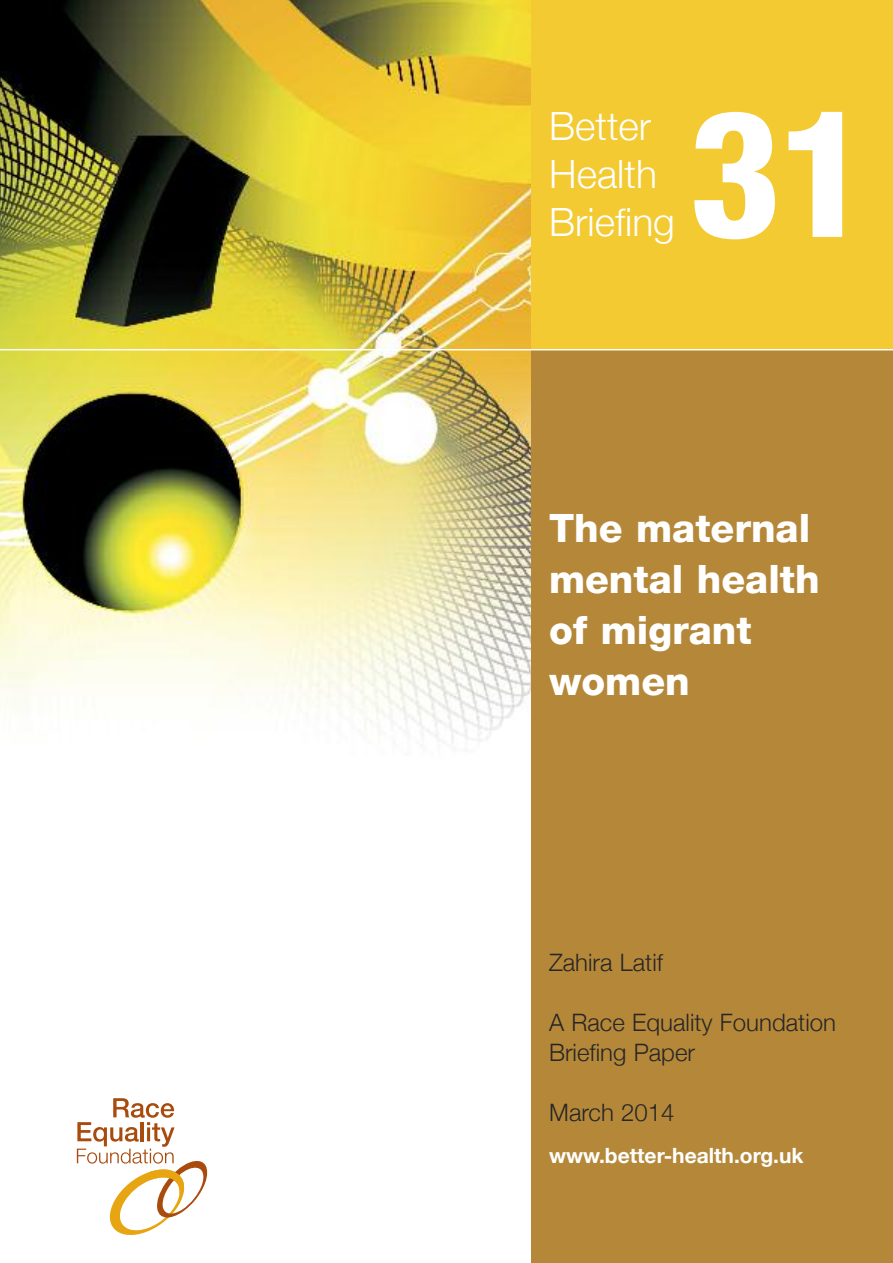
<style>
.page{position:relative;width:893px;height:1263px;background:#fff}
.page>*{position:absolute;margin:0;border:0;box-sizing:border-box;transform-origin:0 0}
.t1{font:800 condensed 176.55px "Helvetica Neue LT";color:#fff}
.t2{font:800 39px/51px "Helvetica Neue LT";color:#fff}
.t3{font:300 39px/48px "Helvetica Neue";color:#fff}
.t4{font:300 24px/30px "Helvetica Neue";color:#272627}
.t5{font:700 21px "Helvetica Neue";color:#fff}
</style>
<div class="page">
<img style="left:0;top:0;width:530px;height:743px">
<div style="left:531px;top:2px;width:362px;height:1261px;background:#b58839"></div>
<div style="left:531px;top:0;width:362px;height:350px;background:#f3ca32"></div>
<hr style="left:0;top:349px;width:893px;height:1px;background:#fff">
<svg style="left:77px;top:1098px;width:130px;height:137px"></svg>
<h2 class="t3" style="left:549px;top:102px;width:127px">Better<br>Health<br>Briefing</h2>
<h1 class="t1" style="left:689px;top:65px;width:182px">31</h1>
<h2 class="t2" style="left:549px;top:506px;width:272px">The maternal mental health of migrant women</h2>
<p class="t4" style="left:549px;top:947px;width:116px">Zahira Latif</p>
<p class="t4" style="left:549px;top:1007px;width:288px">A Race Equality Foundation<br>Briefing Paper</p>
<p class="t4" style="left:549px;top:1097px;width:127px">March 2014</p>
<p class="t5" style="left:549px;top:1142px;width:256px">www.better-health.org.uk</p>
</div>
